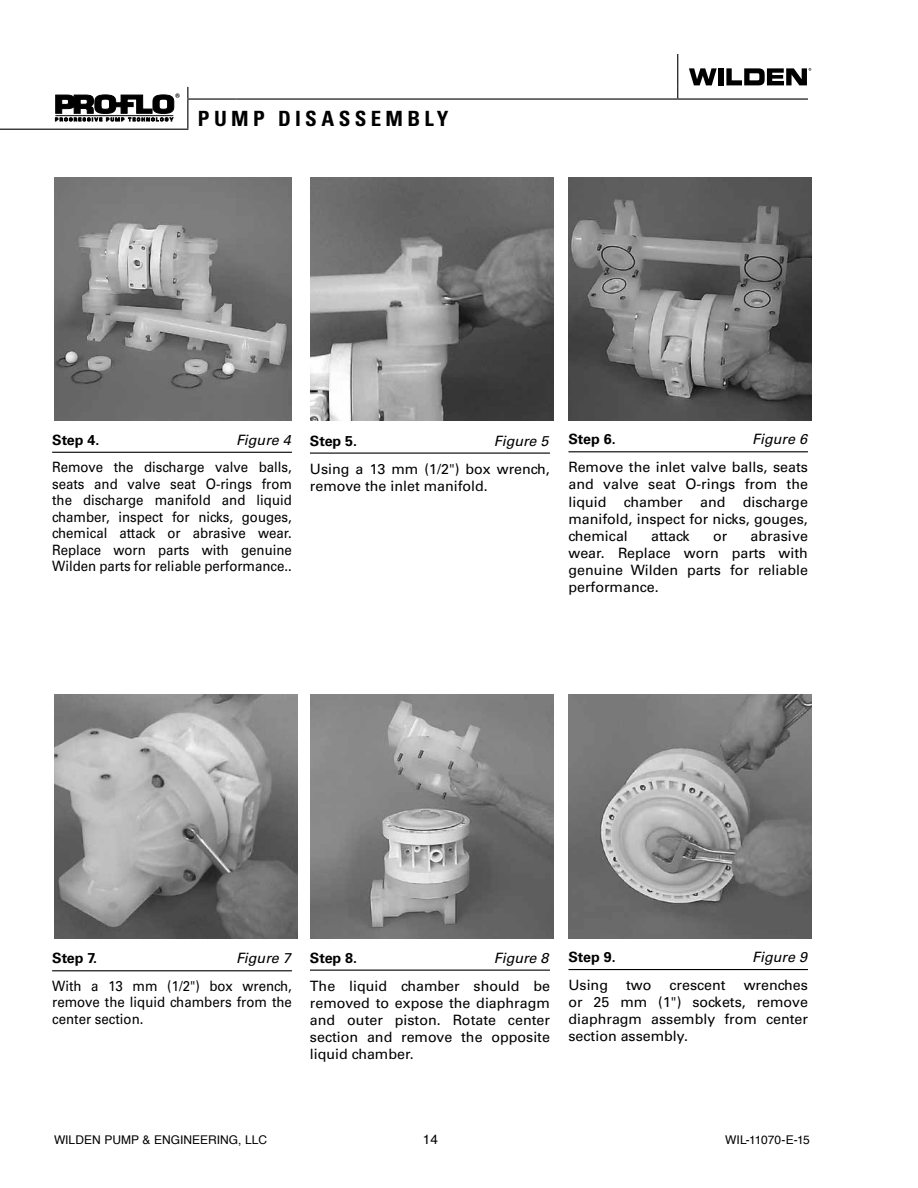
<style>
.page{position:relative;width:918px;height:1188px;background:#fff}
.page>*{position:absolute;margin:0;border:0;box-sizing:border-box;transform-origin:0 0}
.t1{font:700 condensed 21px "Univers";letter-spacing:.205em;color:#000}
.t2{font:14.25px/17.1px "Univers";color:#000;text-align:justify}
.t3{font:14.25px/16.5px "Univers";color:#000;text-align:justify;scale:.93 1}
.t4{font:italic 14.25px "Univers";color:#000}
.t5{font:700 14.25px "Univers";color:#000}
.t6{font:13.5px "Helvetica";color:#000}
.t7{font:12px "Helvetica";color:#000}
</style>
<div class="page">
<hr style="left:52px;top:970px;width:240px;height:1px;background:#000">
<hr style="left:310px;top:970px;width:240px;height:1px;background:#000">
<hr style="left:568px;top:969px;width:240px;height:1px;background:#000">
<hr style="left:54px;top:129px;width:134px;height:1px;background:#000">
<hr style="left:0;top:129px;width:54px;height:1px;background:#000">
<hr style="left:677px;top:54px;width:1px;height:33px;background:#000">
<hr style="left:187px;top:98px;width:50px;height:2px;background:#000">
<svg style="left:187px;top:87px;width:1px;height:42px"></svg>
<hr style="left:237px;top:98px;width:440px;height:2px;background:#000">
<hr style="left:677px;top:98px;width:131px;height:2px;background:#000">
<div style="left:719px;top:68px;width:5px;height:17px;background:#000"></div>
<svg style="left:689px;top:68px;width:28px;height:17px"></svg>
<svg style="left:726px;top:68px;width:85px;height:17px"></svg>
<svg style="left:55px;top:93px;width:125px;height:28px"></svg>
<img style="left:310px;top:695px;width:244px;height:243px">
<img style="left:568px;top:695px;width:243px;height:243px">
<img style="left:54px;top:695px;width:243px;height:243px">
<hr style="left:52px;top:452px;width:240px;height:1px;background:#000">
<hr style="left:310px;top:453px;width:240px;height:1px;background:#000">
<hr style="left:568px;top:451px;width:240px;height:1px;background:#000">
<img style="left:54px;top:177px;width:238px;height:243px">
<img style="left:310px;top:177px;width:244px;height:243px">
<img style="left:568px;top:177px;width:243px;height:243px">
<h1 class="t1" style="left:198px;top:105px;width:252px">PUMP DISASSEMBLY</h1>
<p class="t5" style="left:52px;top:432px;width:49px">Step 4.</p>
<p class="t4" style="left:236px;top:431px;width:56px">Figure 4</p>
<p class="t3" style="left:52px;top:459px;width:259px;text-align:left">Remove the discharge valve balls, seats and valve seat O-rings from the discharge manifold and liquid chamber, inspect for nicks, gouges, chemical attack or abrasive wear.<br>Replace worn parts with genuine Wilden parts for reliable performance..</p>
<p class="t5" style="left:310px;top:432px;width:49px">Step 5.</p>
<p class="t4" style="left:494px;top:432px;width:56px">Figure 5</p>
<p class="t2" style="left:310px;top:460px;width:241px">Using a 13 mm (1/2") box wrench, remove the inlet manifold.</p>
<p class="t5" style="left:568px;top:431px;width:49px">Step 6.</p>
<p class="t4" style="left:752px;top:431px;width:56px">Figure 6</p>
<p class="t2" style="left:568px;top:459px;width:241px">Remove the inlet valve balls, seats and valve seat O-rings from the liquid chamber and discharge manifold, inspect for nicks, gouges, chemical</p>
<p class="t2" style="left:651px;top:527px;width:40px">attack</p>
<p class="t2" style="left:713px;top:527px;width:16px">or</p>
<p class="t2" style="left:568px;top:527px;width:241px;text-indent:182px">abrasive wear. Replace worn parts with genuine Wilden parts for reliable performance.</p>
<p class="t5" style="left:52px;top:950px;width:46px">Step 7.</p>
<p class="t4" style="left:236px;top:950px;width:56px">Figure 7</p>
<p class="t3" style="left:52px;top:978px;width:259px">With a 13 mm (1/2") box wrench, remove the liquid chambers from the center section.</p>
<p class="t5" style="left:310px;top:949px;width:49px">Step 8.</p>
<p class="t4" style="left:494px;top:949px;width:56px">Figure 8</p>
<p class="t2" style="left:310px;top:977px;width:242px">The liquid chamber should be removed to expose the diaphragm and outer piston. Rotate center section and remove the opposite liquid chamber.</p>
<p class="t5" style="left:568px;top:949px;width:49px">Step 9.</p>
<p class="t4" style="left:752px;top:949px;width:56px">Figure 9</p>
<p class="t2" style="left:568px;top:977px;width:41px">Using</p>
<p class="t2" style="left:626px;top:977px;width:27px">two</p>
<p class="t2" style="left:669px;top:977px;width:58px">crescent</p>
<p class="t2" style="left:568px;top:977px;width:241px;text-indent:175px">wrenches or 25 mm (1") sockets, remove diaphragm assembly from center section assembly.</p>
<p class="t7" style="left:54px;top:1131px;width:215px">WILDEN PUMP &amp; ENGINEERING, LLC</p>
<p class="t6" style="left:423px;top:1129px;width:17px">14</p>
<p class="t7" style="left:725px;top:1131px;width:86px">WIL-11070-E-15</p>
</div>
